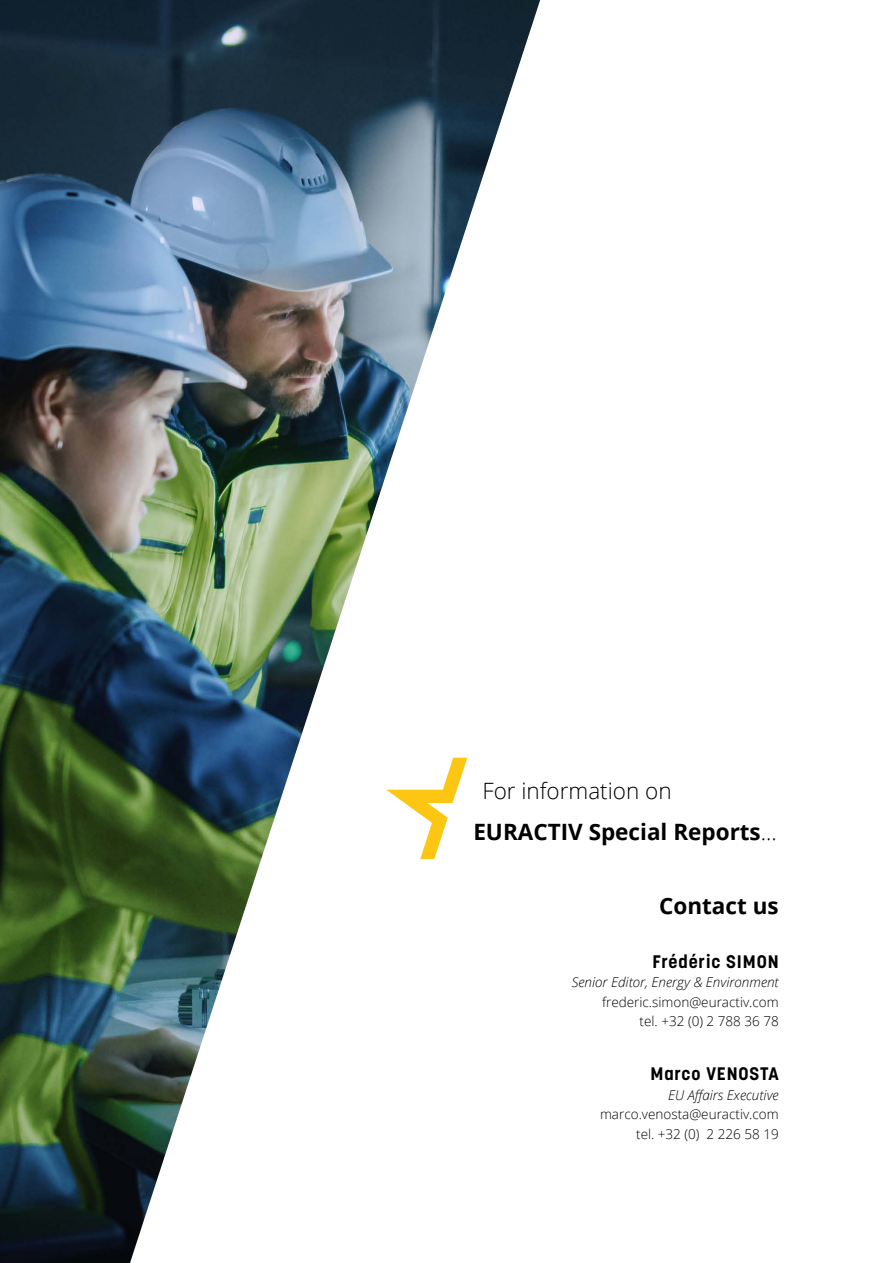
<style>
.page{position:relative;width:893px;height:1263px;background:#fff}
.page>*{position:absolute;margin:0;border:0;box-sizing:border-box;transform-origin:0 0}
.t1{font:700 22.5px/40.5px "Open Sans";color:#000}
.t2{font:700 18px "Korolev";letter-spacing:.05em;color:#000}
.t3{font:300 13.5px/19.5px "Open Sans";color:#000;text-align:right}
.t4{font:italic 300 13.5px "Open Sans";color:#000}
.s1{font-weight:300}
</style>
<div class="page">
<img style="left:0;top:0;width:130px;height:1263px">
<img style="left:130px;top:0;width:410px;height:1263px">
<svg style="left:386px;top:758px;width:81px;height:101px"></svg>
<h1 class="t1" style="left:473px;top:770px;width:305px;text-indent:9px"><span class="s1">For information on<br></span>EURACTIV Special Reports<span class="s1">...</span></h1>
<h1 class="t1" style="left:659px;top:885px;width:121px">Contact us</h1>
<h2 class="t2" style="left:653px;top:950px;width:128px">Frédéric SIMON</h2>
<p class="t4" style="left:572px;top:973px;width:209px">Senior Editor, Energy &amp; Environment</p>
<p class="t3" style="left:602px;top:992px;width:178px">frederic.simon@euractiv.com tel. +32 (0) 2 788 36 78</p>
<h2 class="t2" style="left:650px;top:1062px;width:130px">Marco VENOSTA</h2>
<p class="t4" style="left:668px;top:1085px;width:112px">EU Affairs Executive</p>
<p class="t3" style="left:600px;top:1104px;width:180px">marco.venosta@euractiv.com tel. +32 (0) 2 226 58 19</p>
</div>
